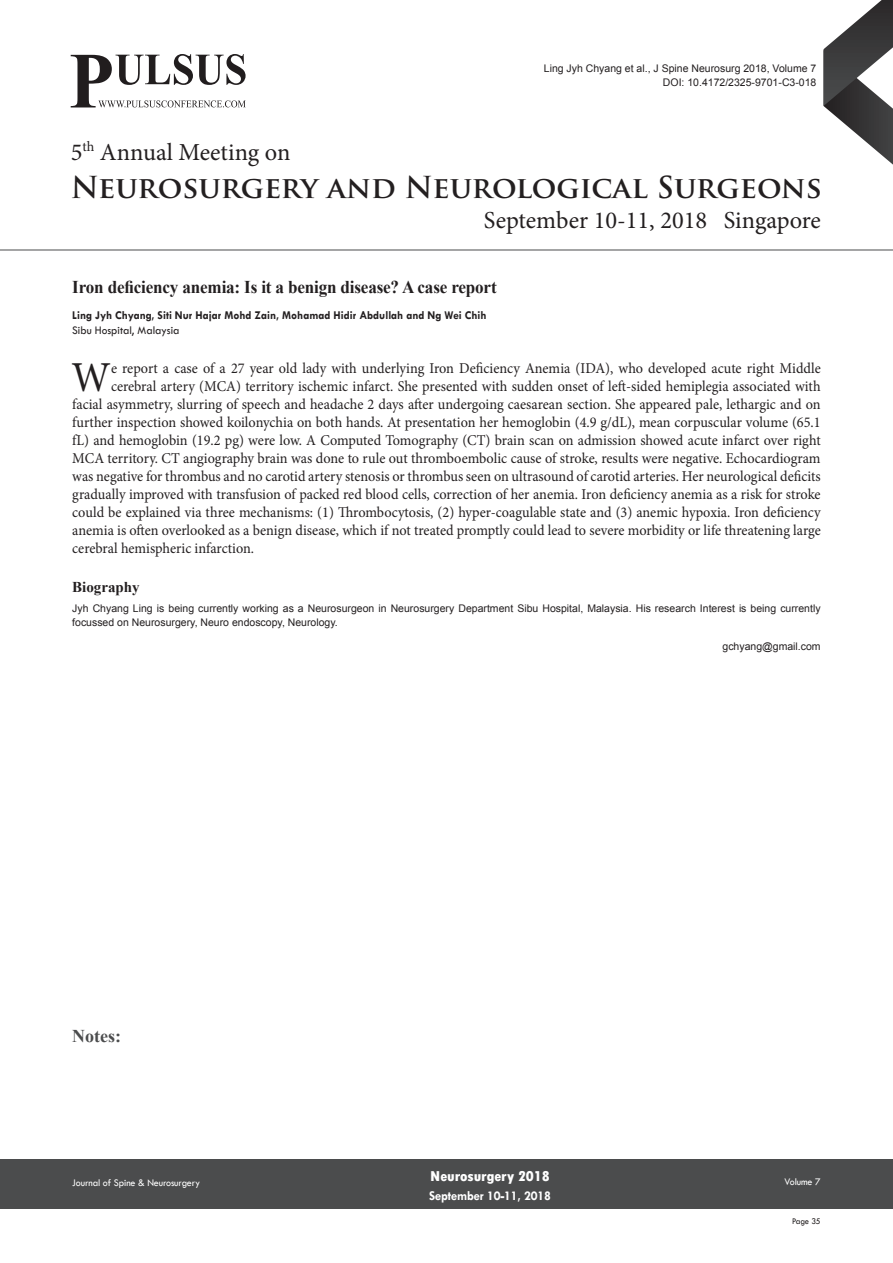
<style>
.page{position:relative;width:893px;height:1263px;background:#fff}
.page>*{position:absolute;margin:0;border:0;box-sizing:border-box;transform-origin:0 0}
.Abstract{font:42.75px "Minion Pro";color:#231f20;scale:.95 1}
.t1{font:700 29.55px "Trajan Pro";letter-spacing:-.005em;color:#231f20}
.t2{font:24.45px "Minion Pro";color:#231f20}
.t3{font:700 18px "Times New Roman";letter-spacing:-.01em;color:#231f20;scale:.95 1}
.t4{font:700 18px "Times New Roman";color:#4b4c4d}
.Abstract-2{font:15px "Minion Pro";color:#231f20;scale:.95 1}
.t5{font:800 condensed 15px "Tw Cen";letter-spacing:-.01em;color:#fff;scale:1.1 1}
.Bio_Heading{font:700 15px "Times New Roman";color:#231f20}
.t6{font:700 13.5px "Tw Cen";letter-spacing:-.01em;color:#fff;scale:.95 1}
.Name{font:700 12px "Tw Cen";color:#231f20;scale:.95 1}
.Affiliation{font:12px "Tw Cen";color:#231f20;scale:.95 1}
.Biography{font:10.5px/13.5px "Arial";color:#231f20}
.t7{font:10.5px "Tw Cen";letter-spacing:-.01em;color:#fff;scale:.95 1}
.t8{font:9px "Tw Cen";letter-spacing:-.02em;color:#231f20;scale:.95 1}
</style>
<div class="page">
<svg style="left:824px;top:0;width:69px;height:165px"></svg>
<div style="left:0;top:1159px;width:892px;height:49px;background:#4b4c4d"></div>
<hr style="left:0;top:250px;width:893px;height:1px;background:#4b4c4d">
<svg style="left:71px;top:54px;width:175px;height:53px"></svg>
<h3 class="t2" style="left:71px;top:135px;width:221px">5<sup>th</sup> Annual Meeting on</h3>
<p class="Biography" style="left:544px;top:61px;width:274px">Ling Jyh Chyang et al., J Spine Neurosurg 2018, Volume 7</p>
<p class="Biography" style="left:663px;top:76px;width:155px">DOI: 10.4172/2325-9701-C3-018</p>
<h2 class="t1" style="left:71px;top:169px;width:753px">Neurosurgery and Neurological Surgeons</h2>
<h3 class="t2" style="left:484px;top:203px;width:339px">September 10-11, 2018 Singapore</h3>
<p class="t3" style="left:72px;top:275px;width:448px">Iron deficiency anemia: Is it a benign disease? A case report</p>
<p class="Name" style="left:72px;top:308px;width:438px">Ling Jyh Chyang, Siti Nur Hajar Mohd Zain, Mohamad Hidir Abdullah and Ng Wei Chih</p>
<p class="Affiliation" style="left:72px;top:323px;width:114px">Sibu Hospital, Malaysia</p>
<p class="Abstract" style="left:72px;top:349px;width:43px">W</p>
<p class="Abstract-2" style="left:111px;top:358px;width:749px">e report a case of a 27 year old lady with underlying Iron Deficiency Anemia (IDA), who developed acute right Middle</p>
<p class="Abstract-2" style="left:111px;top:376px;width:748px">cerebral artery (MCA) territory ischemic infarct. She presented with sudden onset of left-sided hemiplegia associated with</p>
<p class="Abstract-2" style="left:72px;top:394px;width:789px">facial asymmetry, slurring of speech and headache 2 days after undergoing caesarean section. She appeared pale, lethargic and on</p>
<p class="Abstract-2" style="left:72px;top:412px;width:789px">further inspection showed koilonychia on both hands. At presentation her hemoglobin (4.9 g/dL), mean corpuscular volume (65.1</p>
<p class="Abstract-2" style="left:72px;top:430px;width:789px">fL) and hemoglobin (19.2 pg) were low. A Computed Tomography (CT) brain scan on admission showed acute infarct over right</p>
<p class="Abstract-2" style="left:72px;top:448px;width:789px">MCA territory. CT angiography brain was done to rule out thromboembolic cause of stroke, results were negative. Echocardiogram</p>
<p class="Abstract-2" style="left:72px;top:466px;width:789px">was negative for thrombus and no carotid artery stenosis or thrombus seen on ultrasound of carotid arteries. Her neurological deficits</p>
<p class="Abstract-2" style="left:72px;top:484px;width:789px">gradually improved with transfusion of packed red blood cells, correction of her anemia. Iron deficiency anemia as a risk for stroke</p>
<p class="Abstract-2" style="left:72px;top:502px;width:789px">could be explained via three mechanisms: (1) Thrombocytosis, (2) hyper-coagulable state and (3) anemic hypoxia. Iron deficiency</p>
<p class="Abstract-2" style="left:72px;top:520px;width:789px">anemia is often overlooked as a benign disease, which if not treated promptly could lead to severe morbidity or life threatening large</p>
<p class="Abstract-2" style="left:72px;top:538px;width:193px">cerebral hemispheric infarction.</p>
<p class="Bio_Heading" style="left:72px;top:577px;width:69px">Biography</p>
<p class="Biography" style="left:72px;top:602px;width:750px">Jyh Chyang Ling is being currently working as a Neurosurgeon in Neurosurgery Department Sibu Hospital, Malaysia. His research Interest is being currently focussed on Neurosurgery, Neuro endoscopy, Neurology.</p>
<p class="Biography" style="left:722px;top:639px;width:100px">gchyang@gmail.com</p>
<p class="t4" style="left:72px;top:1024px;width:50px">Notes:</p>
<p class="t7" style="left:72px;top:1176px;width:136px">Journal of Spine &amp; Neurosurgery</p>
<p class="t5" style="left:430px;top:1167px;width:110px">Neurosurgery 2018</p>
<p class="t7" style="left:784px;top:1175px;width:40px">Volume 7</p>
<p class="t6" style="left:429px;top:1187px;width:130px">September 10-11, 2018</p>
<p class="t8" style="left:792px;top:1215px;width:32px">Page 35</p>
</div>
